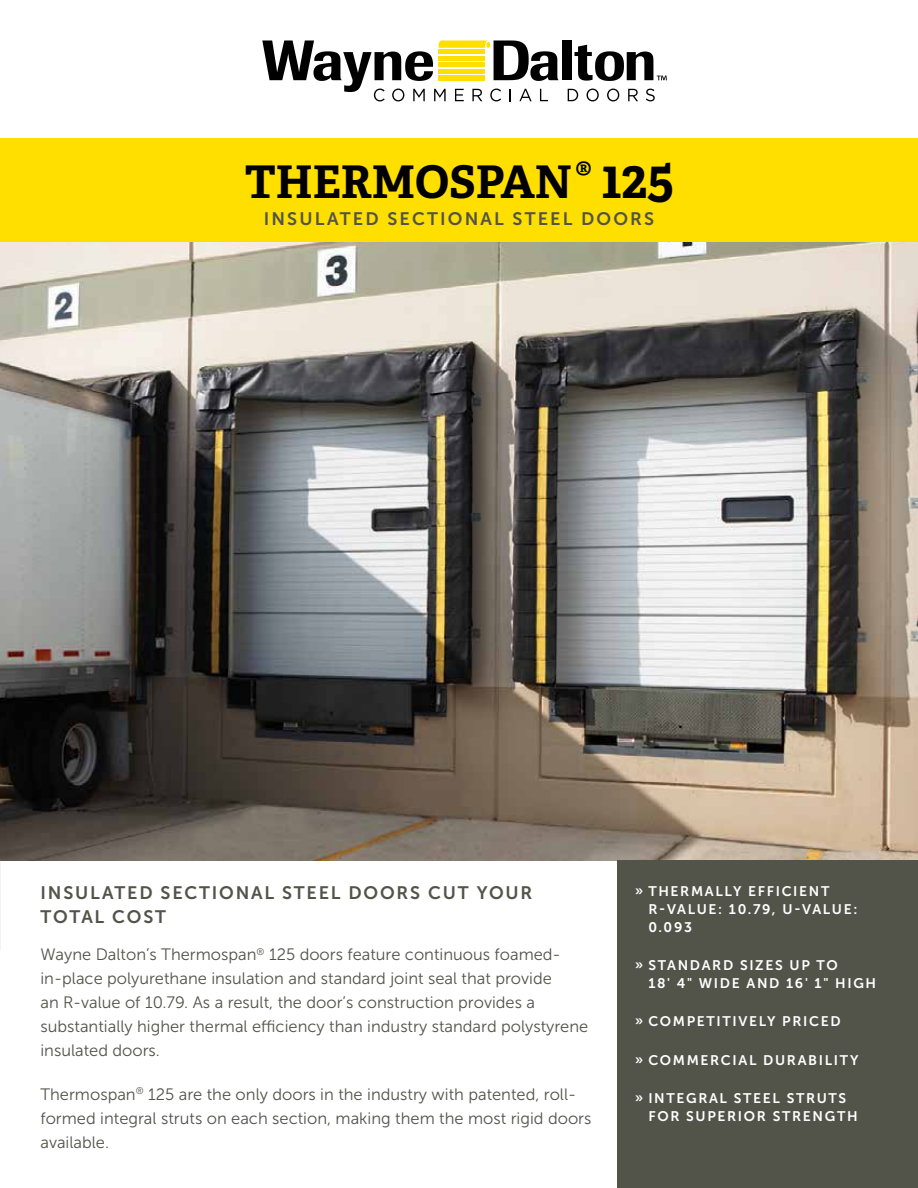
<style>
.page{position:relative;width:918px;height:1188px;background:#fff}
.page>*{position:absolute;margin:0;border:0;box-sizing:border-box;transform-origin:0 0}
.t1{font:700 45px "Adelle PE";color:#000}
.t2{font:18px/24px "Museo Sans 700";letter-spacing:.1em;color:#525349}
.t3{font:18px "Museo Sans 700";letter-spacing:.12em;color:#525349}
.t4{font:16.5px/24px "Museo Sans 300";color:#525349}
.t5{font:13.8px/18px "Museo Sans 700";letter-spacing:.12em;color:#fff}
.s1{font-size:54.45px}
</style>
<div class="page">
<img style="left:0;top:242px;width:918px;height:619px">
<div style="left:618px;top:860px;width:300px;height:328px;background:#525349"></div>
<div style="left:562px;top:40px;width:9px;height:40px;background:#000"></div>
<svg style="left:575px;top:45px;width:92px;height:36px"></svg>
<svg style="left:262px;top:40px;width:297px;height:61px"></svg>
<svg style="left:568px;top:89px;width:10px;height:12px"></svg>
<svg style="left:587px;top:89px;width:12px;height:12px"></svg>
<svg style="left:607px;top:89px;width:12px;height:12px"></svg>
<svg style="left:628px;top:89px;width:10px;height:12px"></svg>
<svg style="left:646px;top:89px;width:9px;height:12px"></svg>
<div style="left:0;top:138px;width:918px;height:104px;background:#ffdf00"></div>
<h1 class="t1" style="left:245px;top:149px;width:431px">THERMOSPAN<sup>®</sup> <span class="s1">125</span></h1>
<p class="t3" style="left:264px;top:209px;width:392px">INSULATED SECTIONAL STEEL DOORS</p>
<p class="t2" style="left:40px;top:881px;width:493px">INSULATED SECTIONAL STEEL DOORS CUT YOUR<br>TOTAL COST</p>
<p class="t4" style="left:40px;top:943px;width:549px">Wayne Dalton’s Thermospan<sup>®</sup> 125 doors feature continuous foamed&shy;in-place polyurethane insulation and standard joint seal that provide<br>an R-value of 10.79. As a result, the door’s construction provides a substantially higher thermal efficiency than industry standard polystyrene insulated doors.</p>
<p class="t4" style="left:41px;top:1082px;width:552px">Thermospan<sup>®</sup> 125 are the only doors in the industry with patented, roll&shy;formed integral struts on each section, making them the most rigid doors available.</p>
<p class="t5" style="left:648px;top:882px;width:211px;text-indent:-14px">» THERMALLY EFFICIENT<br>R-VALUE: 10.79, U-VALUE:<br>0.093</p>
<p class="t5" style="left:648px;top:956px;width:229px;text-indent:-14px">» STANDARD SIZES UP TO<br>18' 4" WIDE AND 16' 1" HIGH</p>
<p class="t5" style="left:635px;top:1013px;width:207px">» COMPETITIVELY PRICED</p>
<p class="t5" style="left:635px;top:1051px;width:225px">» COMMERCIAL DURABILITY</p>
<p class="t5" style="left:648px;top:1089px;width:211px;text-indent:-14px">» INTEGRAL STEEL STRUTS<br>FOR SUPERIOR STRENGTH</p>
</div>
